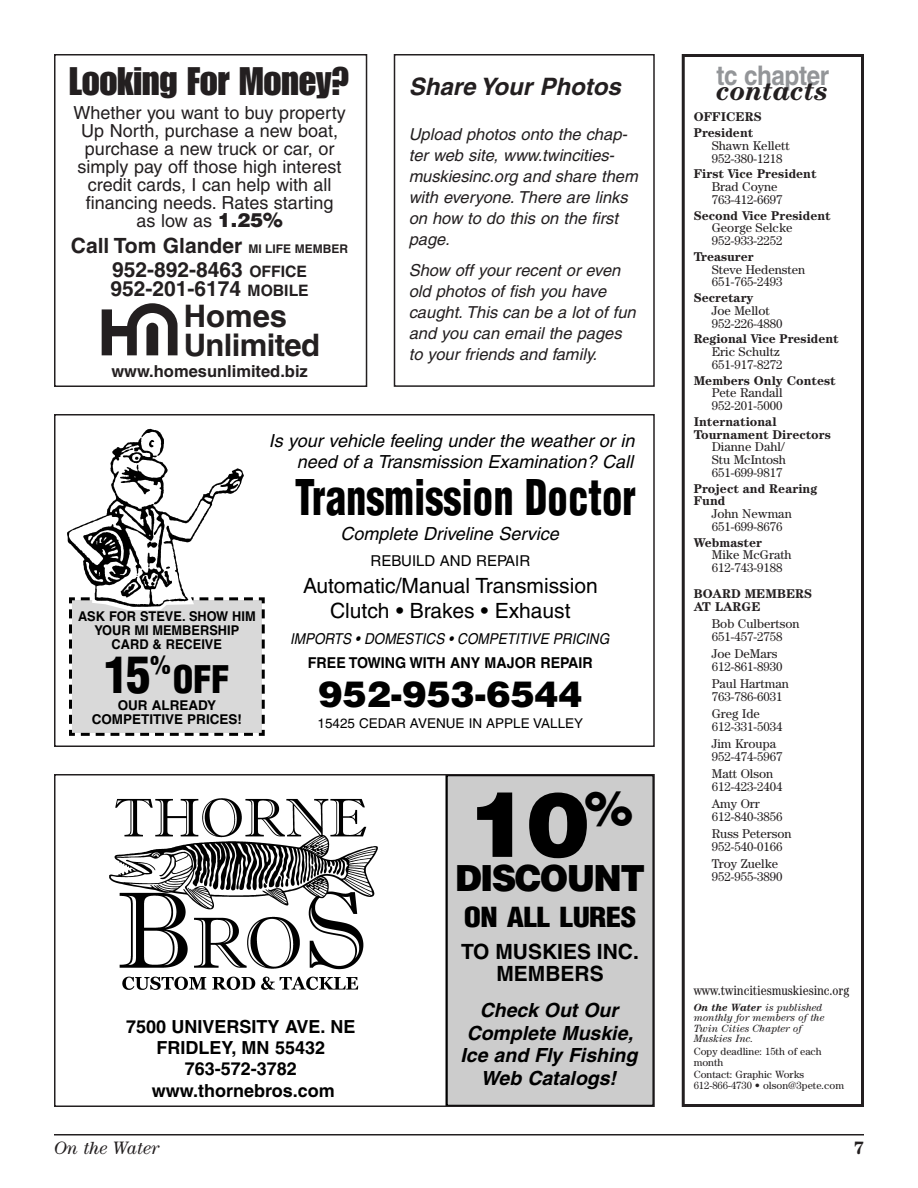
<style>
.page{position:relative;width:918px;height:1188px;background:#fff}
.page>*{position:absolute;margin:0;border:0;box-sizing:border-box;transform-origin:0 0}
.t1{font:90px "Helvetica Black+YHJDZU";color:#000;scale:1.05 1}
.t2{font:49.5px "Helvetica Condensed Black+DWKPZL";color:#000}
.t3{font:48px "Helvetica Condensed Black+DWKPZL";color:#000;scale:.85 1}
.t4{font:39px "Impact";letter-spacing:-.01em;color:#231f20}
.t5{font:37.2px "Helvetica Condensed Black+DWKPZL";color:#000}
.t6{font:36px "Helvetica Black+EIVUJL";color:#000}
.t7{font:36px "Helvetica Black+YHJDZU";letter-spacing:-.045em;color:#000;scale:.95 1}
.t8{font:700 31.05px/28.5px "Helvetica";letter-spacing:-.02em;color:#231f20}
.t9{font:27px "Helvetica Condensed Black+HYEFVI";letter-spacing:-.02em;color:#000;scale:1.15 1}
.t10{font:700 27px "Helvetica";letter-spacing:-.015em;color:#939598;scale:.9 1}
.t11{font:italic 700 27px "Century";color:#231f20}
.t12{font:italic 700 24px "Helvetica";color:#231f20}
.t13{font:700 21px/24px "Helvetica";color:#231f20;text-align:center}
.t14{font:21px/25.5px "Helvetica+ZUHHGM";color:#000;text-align:center}
.t15{font:21px/22.5px "Helvetica Bold+ECGKCV";color:#000;text-align:center}
.t16{font:19.5px/22.5px "Helvetica Bold Oblique+BHOZQV";color:#000;text-align:center}
.t17{font:18px/18px "Helvetica";color:#231f20;text-align:center}
.t18{font:18px/21px "Helvetica Oblique+LIKRPF";color:#000;text-align:right}
.t19{font:18px/21.5px "Helvetica Bold+ECGKCV";color:#000;text-align:center}
.t20{font:italic 18px "Century";color:#231f20}
.t21{font:700 18px "Century";color:#231f20}
.t22{font:italic 16.5px/21px "Helvetica";letter-spacing:-.02em;color:#231f20}
.t23{font:700 16.5px "Helvetica";color:#231f20}
.t24{font:15px "Helvetica Oblique+LIKRPF";color:#000;scale:.9 1}
.t25{font:15px "Helvetica Bold+ZHIXYD";color:#000;scale:.95 1}
.t26{font:15px "Helvetica+ZUHHGM";color:#000}
.t27{font:13.5px/14.2px "Helvetica Bold+ZHIXYD";color:#000;text-align:center;scale:.95 1}
.t28{font:13.5px "Helvetica+ZUHHGM";color:#000}
.t29{font:condensed 13.5px "Century";color:#231f20}
.t30{font:13.5px/14.2px "Helvetica Bold+ZHIXYD";color:#000;text-align:center}
.t31{font:12.75px/12.8px "Century";color:#231f20}
.t32{font:700 12.75px/12.8px "Century";color:#231f20}
.t33{font:10.5px/10.5px "Century";color:#231f20}
.t34{font:italic 10.5px/10.5px "Century";color:#231f20}
.s1{font-weight:900;font-size:19.5px}
.s2{font-size:12px}
.s3{font-size:15.75px}
.s4{font-weight:700}
</style>
<div class="page">
<hr style="left:54px;top:1134px;width:810px;height:2px;background:#231f20">
<div style="left:682px;top:54px;width:182px;height:1053px;border:3px solid #231f20"></div>
<div style="left:446px;top:777px;width:206px;height:327px;background:#ccc"></div>
<img style="left:109px;top:798px;width:269px;height:192px">
<div style="left:54px;top:774px;width:601px;height:333px;border:2px solid #231f20"></div>
<div style="left:69px;top:597px;width:196px;height:139px;background:#d9d9d9"></div>
<img style="left:67px;top:428px;width:181px;height:183px">
<div style="left:54px;top:414px;width:601px;height:333px;border:2px solid #231f20"></div>
<svg style="left:102px;top:303px;width:76px;height:52px"></svg>
<div style="left:54px;top:54px;width:313px;height:333px;border:2px solid #231f20"></div>
<div style="left:394px;top:54px;width:261px;height:333px;border:2px solid #231f20"></div>
<h3 class="t4" style="left:69px;top:67px;width:282px">Looking For Money?</h3>
<h3 class="t17" style="left:73px;top:106px;width:274px">Whether you want to buy property<br>Up North, purchase a new boat, purchase a new truck or car, or simply pay off those high interest credit cards, I can help with all financing needs. Rates starting<br>as low as <span class="s1">1.25%</span></h3>
<h3 class="t13" style="left:71px;top:235px;width:279px">Call Tom Glander <span class="s2">MI LIFE MEMBER<br></span>952-892-8463 <span class="s3">OFFICE</span></h3>
<h3 class="t13" style="left:110px;top:279px;width:200px">952-201-6174 <span class="s3">MOBILE</span></h3>
<h3 class="t8" style="left:184px;top:305px;width:138px">Homes<br>Unlimited</h3>
<p class="t23" style="left:111px;top:365px;width:198px">www.homesunlimited.biz</p>
<h3 class="t12" style="left:409px;top:77px;width:218px">Share Your Photos</h3>
<p class="t22" style="left:409px;top:125px;width:234px">Upload photos onto the chap&shy;ter web site, www.twincities&shy;muskiesinc.org and share them with everyone. There are links on how to do this on the first page.</p>
<p class="t22" style="left:409px;top:261px;width:232px">Show off your recent or even old photos of fish you have caught. This can be a lot of fun and you can email the pages to your friends and family.</p>
<p class="t27" style="left:78px;top:610px;width:189px">ASK FOR STEVE. SHOW HIM<br>YOUR MI MEMBERSHIP<br>CARD &amp; RECEIVE</p>
<h2 class="t2" style="left:104px;top:644px;width:68px">15<sup>%</sup></h2>
<h3 class="t5" style="left:173px;top:656px;width:58px">OFF</h3>
<p class="t30" style="left:92px;top:699px;width:152px">OUR ALREADY<br>COMPETITIVE PRICES!</p>
<h3 class="t18" style="left:269px;top:432px;width:367px">Is your vehicle feeling under the weather or in need of a Transmission Examination? Call</h3>
<h3 class="t3" style="left:295px;top:467px;width:403px">Transmission Doctor</h3>
<h3 class="t18" style="left:341px;top:525px;width:220px">Complete Driveline Service</h3>
<p class="t26" style="left:371px;top:555px;width:161px">REBUILD AND REPAIR</p>
<h3 class="t14" style="left:303px;top:575px;width:296px">Automatic/Manual Transmission<br>Clutch • Brakes • Exhaust</h3>
<p class="t24" style="left:290px;top:633px;width:356px">IMPORTS • DOMESTICS • COMPETITIVE PRICING</p>
<p class="t25" style="left:308px;top:657px;width:301px">FREE TOWING WITH ANY MAJOR REPAIR</p>
<h3 class="t6" style="left:318px;top:670px;width:266px">952-953-6544</h3>
<p class="t28" style="left:318px;top:718px;width:267px">15425 CEDAR AVENUE IN APPLE VALLEY</p>
<h3 class="t19" style="left:126px;top:1018px;width:231px">7500 UNIVERSITY AVE. NE<br>FRIDLEY, MN 55432<br>763-572-3782 www.thornebros.com</h3>
<h1 class="t1" style="left:468px;top:766px;width:158px">10<sup>%</sup></h1>
<h3 class="t7" style="left:455px;top:855px;width:202px">DISCOUNT</h3>
<h3 class="t9" style="left:464px;top:907px;width:152px">ON ALL LURES</h3>
<h3 class="t15" style="left:461px;top:942px;width:179px">TO MUSKIES INC.<br>MEMBERS</h3>
<h3 class="t16" style="left:461px;top:1001px;width:178px">Check Out Our<br>Complete Muskie,<br>Ice and Fly Fishing<br>Web Catalogs!</h3>
<h3 class="t10" style="left:716px;top:66px;width:127px">tc chapter</h3>
<h3 class="t11" style="left:717px;top:82px;width:114px">contacts</h3>
<p class="t32" style="left:694px;top:110px;width:70px;line-height:15.8px">OFFICERS<br>President</p>
<p class="t31" style="left:712px;top:140px;width:79px">Shawn Kellett<br>952-380-1218</p>
<p class="t32" style="left:694px;top:169px;width:124px">First Vice President</p>
<p class="t31" style="left:712px;top:182px;width:72px">Brad Coyne<br>763-412-6697</p>
<p class="t32" style="left:694px;top:210px;width:138px">Second Vice President</p>
<p class="t31" style="left:712px;top:223px;width:82px">George Selcke<br>952-933-2252</p>
<p class="t32" style="left:694px;top:251px;width:61px">Treasurer</p>
<p class="t31" style="left:712px;top:264px;width:95px">Steve Hedensten<br>651-765-2493</p>
<p class="t32" style="left:694px;top:293px;width:61px">Secretary</p>
<p class="t31" style="left:712px;top:305px;width:72px">Joe Mellot<br>952-226-4880</p>
<p class="t32" style="left:694px;top:334px;width:146px">Regional Vice President</p>
<p class="t31" style="left:712px;top:347px;width:72px">Eric Schultz<br>651-917-8272</p>
<p class="t32" style="left:694px;top:375px;width:143px">Members Only Contest</p>
<p class="t31" style="left:712px;top:388px;width:72px">Pete Randall<br>952-201-5000</p>
<p class="t32" style="left:694px;top:416px;width:139px">International<br>Tournament Directors</p>
<p class="t31" style="left:712px;top:442px;width:76px;text-align:justify">Dianne Dahl/ Stu McIntosh 651-699-9817</p>
<p class="t32" style="left:694px;top:483px;width:125px">Project and Rearing<br>Fund</p>
<p class="t31" style="left:712px;top:509px;width:82px">John Newman<br>651-699-8676</p>
<p class="t32" style="left:694px;top:537px;width:70px">Webmaster</p>
<p class="t31" style="left:712px;top:550px;width:81px">Mike McGrath<br>612-743-9188</p>
<p class="t32" style="left:694px;top:589px;width:120px">BOARD MEMBERS<br>AT LARGE</p>
<p class="t31" style="left:712px;top:619px;width:89px">Bob Culbertson<br>651-457-2758</p>
<p class="t31" style="left:712px;top:649px;width:72px">Joe DeMars<br>612-861-8930</p>
<p class="t31" style="left:712px;top:679px;width:79px">Paul Hartman<br>763-786-6031</p>
<p class="t31" style="left:712px;top:709px;width:72px">Greg Ide<br>612-331-5034</p>
<p class="t31" style="left:712px;top:739px;width:72px">Jim Kroupa<br>952-474-5967</p>
<p class="t31" style="left:712px;top:769px;width:72px">Matt Olson<br>612-423-2404</p>
<p class="t31" style="left:712px;top:799px;width:72px">Amy Orr<br>612-840-3856</p>
<p class="t31" style="left:712px;top:829px;width:81px">Russ Peterson<br>952-540-0166</p>
<p class="t31" style="left:712px;top:859px;width:72px">Troy Zuelke<br>952-955-3890</p>
<p class="t29" style="left:694px;top:986px;width:157px">www.twincitiesmuskiesinc.org</p>
<p class="t34" style="left:694px;top:1003px;width:132px"><span class="s4">On the Water</span> is published monthly for members of the<br>Twin Cities Chapter of<br>Muskies Inc.</p>
<p class="t33" style="left:694px;top:1047px;width:129px">Copy deadline: 15th of each month</p>
<p class="t33" style="left:694px;top:1070px;width:152px">Contact: Graphic Works<br>612-866-4730 • olson@3pete.com</p>
<h3 class="t20" style="left:54px;top:1141px;width:107px">On the Water</h3>
<h3 class="t21" style="left:854px;top:1141px;width:12px">7</h3>
</div>
